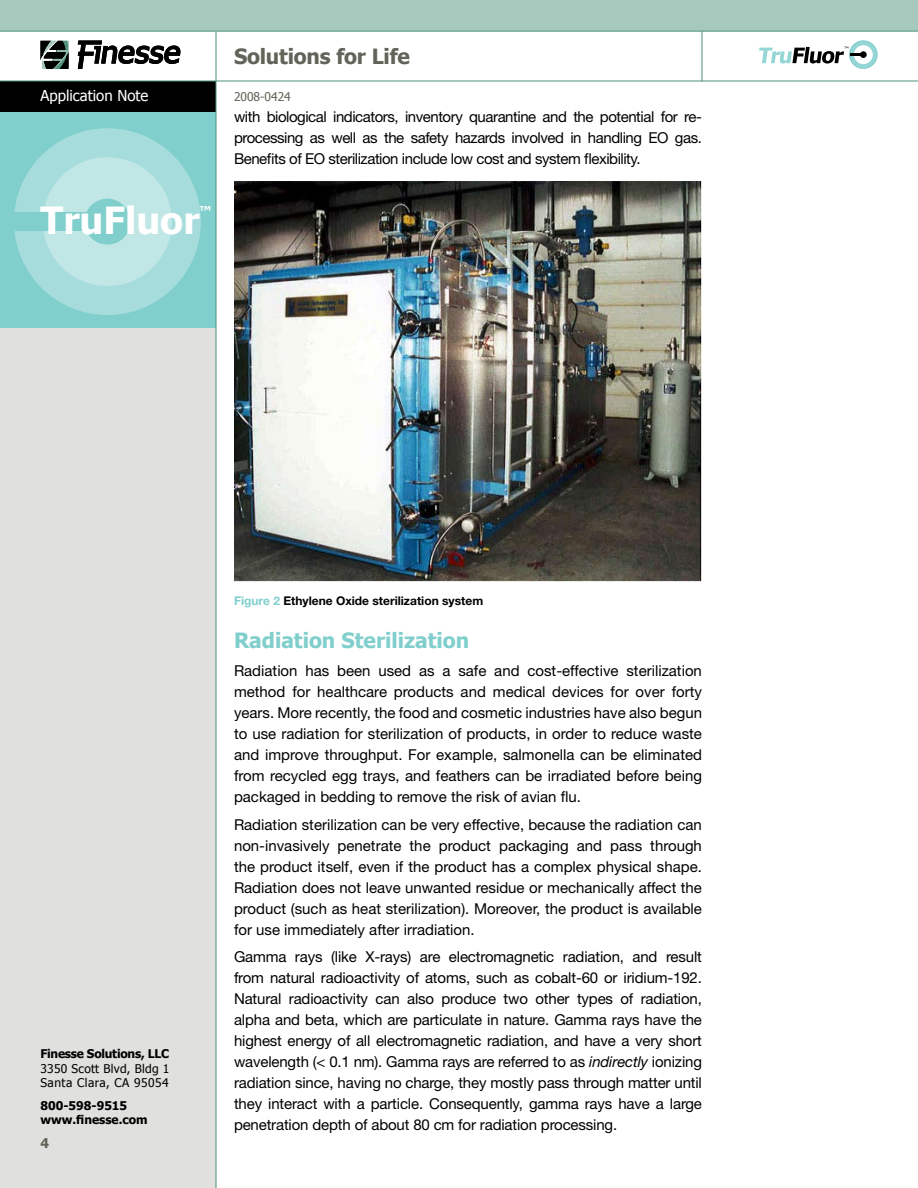
<style>
.page{position:relative;width:918px;height:1188px;background:#fff}
.page>*{position:absolute;margin:0;border:0;box-sizing:border-box;transform-origin:0 0}
.t1{font:700 37.35px "Tahoma";color:#fff}
.t2{font:700 21px "Tahoma";color:#80cfcd}
.t3{font:700 21px "Tahoma";letter-spacing:-.01em;color:#636359}
.t4{font:15px/21px "Helvetica Neue LT Std";letter-spacing:-.01em;color:#000;text-align:justify}
.t5{font:15px "Tahoma";color:#fff}
.t6{font:700 13.5px "Tahoma";color:#636359}
.t7{font:700 13.5px "Tahoma";color:#fff}
.t8{font:700 12px "Helvetica Neue LT Std";color:#000}
.t9{font:12px/14.4px "Tahoma";letter-spacing:.025em;color:#000}
.t10{font:700 12px/14.4px "Tahoma";color:#000}
.t11{font:700 12px "Tahoma";letter-spacing:-.02em;color:#000}
.t12{font:12px "Tahoma";color:#636359}
.s1{color:#80cfcd}
.s2{font-style:italic}
</style>
<div class="page">
<div style="left:0;top:112px;width:216px;height:1076px;background:#e0e0de"></div>
<div style="left:0;top:0;width:918px;height:31px;background:#a6c8bd"></div>
<hr style="left:0;top:31px;width:918px;height:1px;background:#4d917b">
<div style="left:0;top:81px;width:216px;height:31px;background:#000"></div>
<hr style="left:0;top:81px;width:918px;height:1px;background:#4d917b">
<svg style="left:40px;top:41px;width:29px;height:28px"></svg>
<svg style="left:78px;top:40px;width:102px;height:29px"></svg>
<hr style="left:702px;top:31px;width:1px;height:50px;background:#4d917b">
<div style="left:850px;top:41px;width:27px;height:27px;background:#93d6d5;border-radius:50%"></div>
<div style="left:854px;top:45px;width:19px;height:19px;background:#fff;border-radius:50%"></div>
<svg style="left:759px;top:47px;width:103px;height:17px"></svg>
<div style="left:849px;top:40px;width:28px;height:29px;border:1px solid #80cfcd;border-radius:50%"></div>
<div style="left:860px;top:51px;width:7px;height:7px;background:#000;border-radius:50%"></div>
<div style="left:0;top:112px;width:216px;height:216px;background:#80cfcd"></div>
<div style="left:13px;top:127px;width:189px;height:189px;background:#a6dddc;border-radius:50%"></div>
<div style="left:43px;top:157px;width:129px;height:129px;background:#c0e7e6;border-radius:50%"></div>
<div style="left:13px;top:213px;width:88px;height:18px;background:#80cfcd"></div>
<div style="left:84px;top:199px;width:46px;height:46px;background:#80cfcd;border-radius:50%"></div>
<hr style="left:216px;top:32px;width:1px;height:1156px;background:#4d917b">
<img style="left:234px;top:182px;width:468px;height:400px">
<p class="t5" style="left:40px;top:86px;width:109px">Application Note</p>
<h1 class="t1" style="left:40px;top:194px;width:161px">TruFluor</h1>
<p class="t7" style="left:200px;top:202px;width:13px">™</p>
<h2 class="t3" style="left:234px;top:41px;width:177px">Solutions for Life</h2>
<p class="t12" style="left:234px;top:89px;width:58px">2008-0424</p>
<p class="t4" style="left:234px;top:106px;width:469px">with biological indicators, inventory quarantine and the potential for re&shy;processing as well as the safety hazards involved in handling EO gas.<br>Benefits of EO sterilization include low cost and system flexibility.</p>
<p class="t11" style="left:40px;top:1046px;width:130px">Finesse Solutions, LLC</p>
<p class="t9" style="left:40px;top:1061px;width:130px">3350 Scott Blvd, Bldg 1<br>Santa Clara, CA 95054</p>
<p class="t10" style="left:40px;top:1098px;width:109px">800-598-9515 www.finesse.com</p>
<p class="t6" style="left:40px;top:1134px;width:10px">4</p>
<p class="t8" style="left:234px;top:593px;width:251px"><span class="s1">Figure 2</span> Ethylene Oxide sterilization system</p>
<h2 class="t2" style="left:234px;top:626px;width:237px">Radiation Sterilization</h2>
<p class="t4" style="left:234px;top:660px;width:470px">Radiation has been used as a safe and cost-effective sterilization method for healthcare products and medical devices for over forty years. More recently, the food and cosmetic industries have also begun to use radiation for sterilization of products, in order to reduce waste and improve throughput. For example, salmonella can be eliminated from recycled egg trays, and feathers can be irradiated before being packaged in bedding to remove the risk of avian flu.</p>
<p class="t4" style="left:234px;top:814px;width:470px">Radiation sterilization can be very effective, because the radiation can non-invasively penetrate the product packaging and pass through the product itself, even if the product has a complex physical shape.<br>Radiation does not leave unwanted residue or mechanically affect the product (such as heat sterilization). Moreover, the product is available for use immediately after irradiation.</p>
<p class="t4" style="left:234px;top:946px;width:470px">Gamma rays (like X-rays) are electromagnetic radiation, and result from natural radioactivity of atoms, such as cobalt-60 or iridium-192.<br>Natural radioactivity can also produce two other types of radiation, alpha and beta, which are particulate in nature. Gamma rays have the highest energy of all electromagnetic radiation, and have a very short wavelength (&lt; 0.1 nm). Gamma rays are referred to as <span class="s2">indirectly</span> ionizing radiation since, having no charge, they mostly pass through matter until they interact with a particle. Consequently, gamma rays have a large penetration depth of about 80 cm for radiation processing.</p>
</div>
